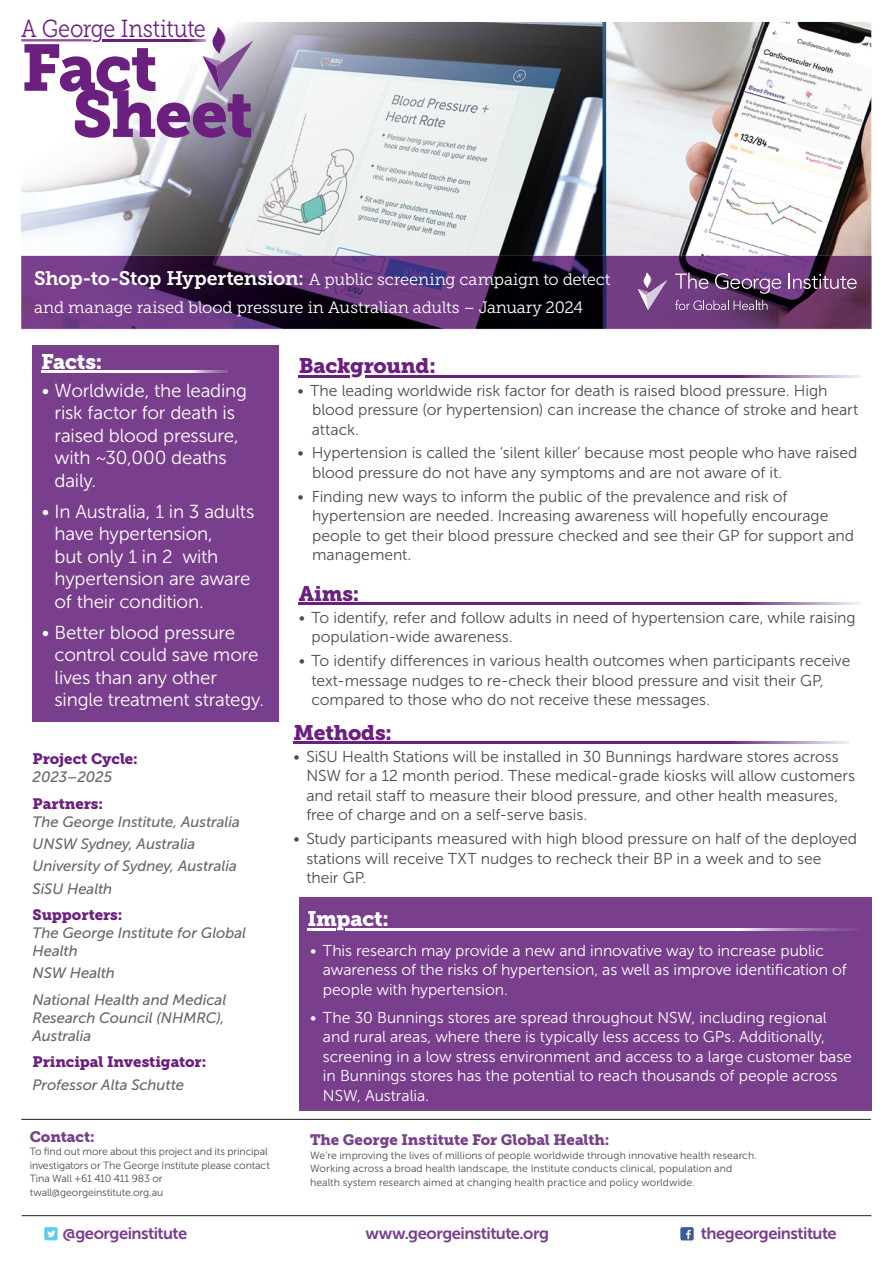
<style>
.page{position:relative;width:893px;height:1263px;background:#fff}
.page>*{position:absolute;margin:0;border:0;box-sizing:border-box;transform-origin:0 0}
.t1{font:65.25px/46.2px "Museo Slab 900";letter-spacing:-.02em;color:#6b1f7e}
.t2{font:24.6px "Museo Slab 300";letter-spacing:-.005em;color:#6b1f7e;scale:.88 1}
.t3{font:21px "Museo Slab 900";letter-spacing:-.01em;color:#6b1f7e}
.t4{font:21px "Museo Slab 900";letter-spacing:-.015em;color:#fff}
.t5{font:18.75px/22.5px "Museo Sans 300";letter-spacing:-.01em;color:#fff}
.t6{font:16.5px/28.5px "Museo Slab 300";letter-spacing:-.005em;color:#fff}
.t7{font:16.5px "Museo Sans 700";letter-spacing:-.03em;color:#793f8c}
.t8{font:15.75px/19.5px "Museo Sans 300";letter-spacing:-.005em;color:#4b4c4d}
.t9{font:15.75px/19.5px "Museo Sans 300";letter-spacing:-.005em;color:#fff}
.t10{font:italic 15px/22.2px "Museo Sans 500";letter-spacing:-.005em;color:#69696c}
.t11{font:15px "Museo Slab 900";letter-spacing:-.005em;color:#6b1f7e}
.t12{font:15px "Museo Slab 900";letter-spacing:-.005em;color:#793f8c}
.t13{font:10.5px/13.5px "Museo Sans 300";color:#4b4c4d}
.s1{font-family:"Museo Slab 700";font-size:19.5px}
</style>
<div class="page">
<img style="left:21px;top:22px;width:850px;height:234px">
<img style="left:21px;top:22px;width:184px;height:20px">
<img style="left:21px;top:256px;width:850px;height:73px">
<div style="left:44px;top:1227px;width:14px;height:13px;background:#5bccf1;border-radius:2px"></div>
<svg style="left:47px;top:1230px;width:9px;height:7px"></svg>
<div style="left:680px;top:1227px;width:14px;height:13px;background:#385b99;border-radius:2px"></div>
<svg style="left:686px;top:1230px;width:5px;height:9px"></svg>
<hr style="left:22px;top:1215px;width:849px;height:1px;background:#231f20">
<svg style="left:675px;top:273px;width:33px;height:16px"></svg>
<svg style="left:715px;top:273px;width:66px;height:21px"></svg>
<svg style="left:789px;top:274px;width:68px;height:15px"></svg>
<svg style="left:675px;top:300px;width:92px;height:10px"></svg>
<img style="left:652px;top:280px;width:15px;height:30px">
<svg style="left:638px;top:272px;width:14px;height:38px"></svg>
<hr style="left:21px;top:39px;width:71px;height:1px;background:#6b1f7e">
<hr style="left:21px;top:41px;width:71px;height:1px;background:#6b1f7e">
<img style="left:102px;top:39px;width:100px;height:3px">
<svg style="left:202px;top:27px;width:51px;height:65px"></svg>
<svg style="left:299px;top:603px;width:561px;height:1px"></svg>
<svg style="left:299px;top:604px;width:561px;height:1px"></svg>
<div style="left:299px;top:897px;width:573px;height:213px;background:#793f8c"></div>
<svg style="left:308px;top:929px;width:547px;height:1px"></svg>
<svg style="left:308px;top:930px;width:547px;height:1px"></svg>
<svg style="left:336px;top:929px;width:8px;height:2px"></svg>
<svg style="left:299px;top:376px;width:561px;height:1px"></svg>
<svg style="left:299px;top:377px;width:561px;height:1px"></svg>
<div style="left:351px;top:374px;width:14px;height:5px;background:#fff"></div>
<div style="left:33px;top:345px;width:246px;height:376px;background:#793f8c"></div>
<svg style="left:41px;top:371px;width:186px;height:1px"></svg>
<svg style="left:41px;top:372px;width:186px;height:1px"></svg>
<svg style="left:294px;top:742px;width:555px;height:1px"></svg>
<svg style="left:294px;top:743px;width:555px;height:1px"></svg>
<hr style="left:21px;top:1119px;width:850px;height:1px;background:#231f20">
<h2 class="t2" style="left:21px;top:19px;width:211px">A Geor e Institute</h2>
<h1 class="t1" style="left:72px;top:51px;width:182px;text-indent:-51px">Fact<br>Sheet</h1>
<h2 class="t2" style="left:91px;top:19px;width:16px">g</h2>
<p class="t6" style="left:34px;top:266px;width:578px"><span class="s1">Shop-to-Stop Hypertension:</span> A public screening campaign to detect and manage raised blood pressure in Australian adults – January 2024</p>
<h3 class="t4" style="left:41px;top:354px;width:63px">Facts:</h3>
<p class="t5" style="left:55px;top:380px;width:194px;text-indent:-13px">• Worldwide, the leading risk factor for death is raised blood pressure, with ~30,000 deaths daily.</p>
<p class="t5" style="left:55px;top:501px;width:201px;text-indent:-13px">• In Australia, 1 in 3 adults have hypertension,<br>but only 1 in 2 with hypertension are aware of their condition.</p>
<p class="t5" style="left:55px;top:623px;width:211px;text-indent:-13px">• Better blood pressure control could save more lives than any other single treatment strategy.</p>
<p class="t11" style="left:33px;top:754px;width:107px">Project Cycle:</p>
<p class="t10" style="left:33px;top:767px;width:81px">2023–2025</p>
<p class="t11" style="left:33px;top:798px;width:72px">Partners:</p>
<p class="t10" style="left:33px;top:812px;width:209px">The George Institute, Australia<br>UNSW Sydney, Australia<br>University of Sydney, Australia<br>SiSU Health</p>
<p class="t11" style="left:33px;top:909px;width:91px">Supporters:</p>
<p class="t10" style="left:33px;top:925px;width:215px;line-height:18px">The George Institute for Global<br>Health</p>
<p class="t10" style="left:33px;top:961px;width:195px;line-height:26.5px">NSW Health<br>National Health and Medical</p>
<p class="t10" style="left:33px;top:1010px;width:194px;line-height:18px">Research Council (NHMRC),<br>Australia</p>
<p class="t11" style="left:33px;top:1057px;width:175px">Principal Investigator:</p>
<p class="t10" style="left:33px;top:1075px;width:153px">Professor Alta Schutte</p>
<p class="t12" style="left:30px;top:1131px;width:67px">Contact:</p>
<p class="t13" style="left:30px;top:1146px;width:242px">To find out more about this project and its principal investigators or The George Institute please contact Tina Wall +61 410 411 983 or twall@georgeinstitute.org.au</p>
<h3 class="t3" style="left:299px;top:358px;width:138px">Background:</h3>
<p class="t8" style="left:312px;top:382px;width:548px;text-indent:-15px">• The leading worldwide risk factor for death is raised blood pressure. High blood pressure (or hypertension) can increase the chance of stroke and heart attack.</p>
<p class="t8" style="left:312px;top:445px;width:547px;text-indent:-15px">• Hypertension is called the ‘silent killer’ because most people who have raised blood pressure do not have any symptoms and are not aware of it.</p>
<p class="t8" style="left:312px;top:488px;width:544px;text-indent:-15px">• Finding new ways to inform the public of the prevalence and risk of hypertension are needed. Increasing awareness will hopefully encourage people to get their blood pressure checked and see their GP for support and management.</p>
<h3 class="t3" style="left:299px;top:586px;width:62px">Aims:</h3>
<p class="t8" style="left:312px;top:609px;width:546px;text-indent:-13px">• To identify, refer and follow adults in need of hypertension care, while raising population-wide awareness.</p>
<p class="t8" style="left:312px;top:652px;width:540px;text-indent:-13px">• To identify differences in various health outcomes when participants receive text-message nudges to re-check their blood pressure and visit their GP, compared to those who do not receive these messages.</p>
<h3 class="t3" style="left:294px;top:725px;width:100px">Methods:</h3>
<p class="t8" style="left:306px;top:748px;width:550px;text-indent:-13px">• SiSU Health Stations will be installed in 30 Bunnings hardware stores across NSW for a 12 month period. These medical-grade kiosks will allow customers and retail staff to measure their blood pressure, and other health measures, free of charge and on a self-serve basis.</p>
<p class="t8" style="left:306px;top:830px;width:552px;text-indent:-13px">• Study participants measured with high blood pressure on half of the deployed stations will receive TXT nudges to recheck their BP in a week and to see their GP.</p>
<h3 class="t4" style="left:307px;top:911px;width:83px">Impact:</h3>
<p class="t9" style="left:323px;top:942px;width:525px;text-indent:-13px">• This research may provide a new and innovative way to increase public awareness of the risks of hypertension, as well as improve identification of people with hypertension.</p>
<p class="t9" style="left:323px;top:1009px;width:530px;text-indent:-13px">• The 30 Bunnings stores are spread throughout NSW, including regional and rural areas, where there is typically less access to GPs. Additionally, screening in a low stress environment and access to a large customer base in Bunnings stores has the potential to reach thousands of people across NSW, Australia.</p>
<p class="t12" style="left:310px;top:1135px;width:301px">The George Institute For Global Health:</p>
<p class="t13" style="left:310px;top:1149px;width:448px">We’re improving the lives of millions of people worldwide through innovative health research.<br>Working across a broad health landscape, the Institute conducts clinical, population and health system research aimed at changing health practice and policy worldwide.</p>
<p class="t7" style="left:63px;top:1227px;width:126px">@georgeinstitute</p>
<p class="t7" style="left:701px;top:1227px;width:137px">thegeorgeinstitute</p>
<p class="t7" style="left:365px;top:1227px;width:185px">www.georgeinstitute.org</p>
</div>
